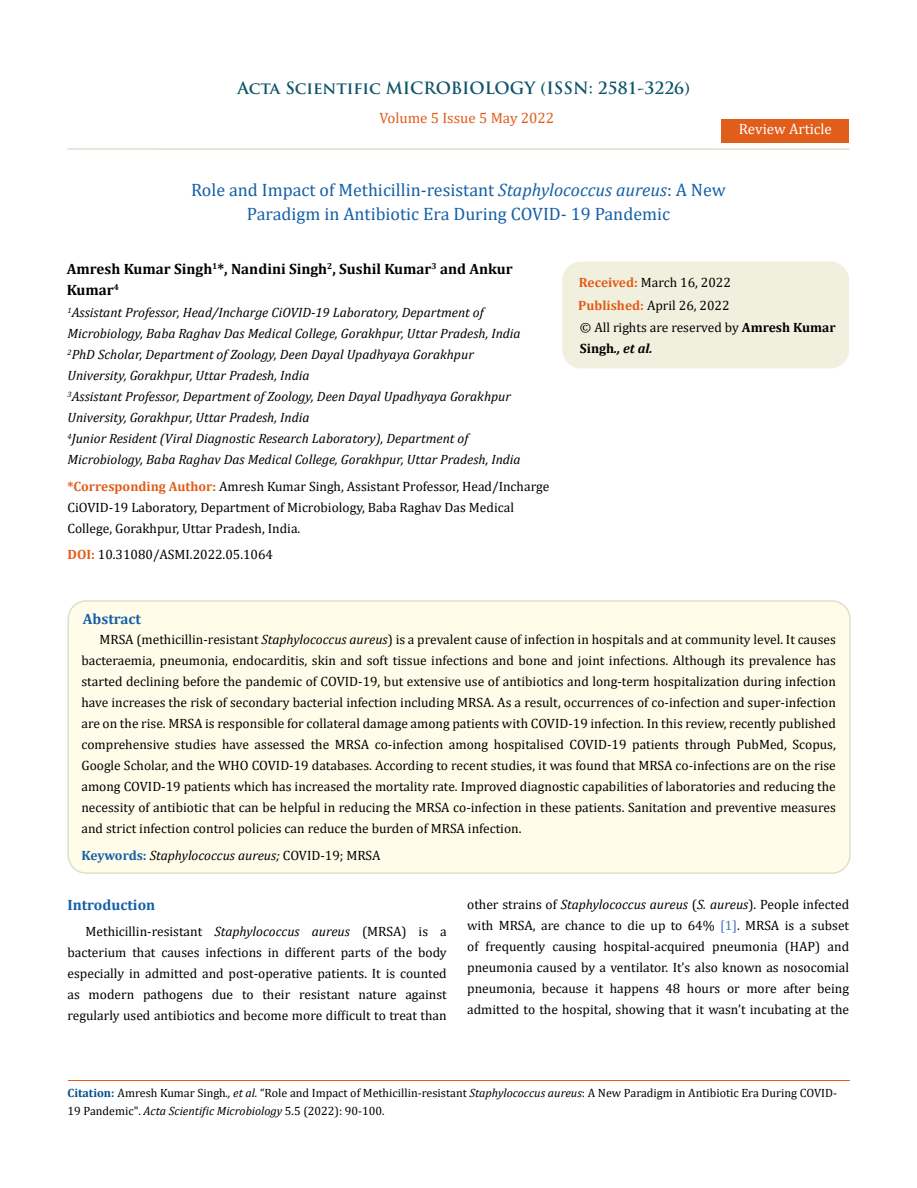
<style>
.page{position:relative;width:917px;height:1188px;background:#fff}
.page>*{position:absolute;margin:0;border:0;box-sizing:border-box;transform-origin:0 0}
.t1{font:18px/24px "Cambria";color:#1560a6;text-align:center}
.t2{font:700 16.5px "Trajan Pro";color:#0e546a}
.t3{font:700 15px/21px "Cambria";color:#000}
.t4{font:15px "Cambria";color:#e05d1a}
.t5{font:700 15px "Cambria";color:#1560a6}
.t6{font:15px "Cambria";color:#fff}
.t7{font:13.5px/21px "Cambria";color:#000}
.t8{font:italic 13.5px/21px "Cambria";color:#000}
.t9{font:12px/18px "Cambria";color:#000}
.s1{font-style:italic}
.s2{font-weight:700;color:#e05d1a}
.s3{font-weight:700}
.s4{font-weight:700;font-style:italic}
.s5{font-weight:700;font-style:normal;color:#1560a6}
.s6{font-style:normal}
.s7{color:#4472c4}
.s8{font-weight:700;color:#035089}
</style>
<div class="page">
<div style="left:721px;top:119px;width:128px;height:23px;background:#e05d1a"></div>
<div style="left:563px;top:262px;width:285px;height:106px;background:#f1f0de;border-radius:18px"></div>
<div style="left:562px;top:262px;width:287px;height:106px;border:2px solid #f1f0de;border-radius:18px"></div>
<div style="left:68px;top:601px;width:781px;height:272px;background:#fffde9;border-radius:18px"></div>
<div style="left:67px;top:600px;width:783px;height:274px;border:2px solid #e0dfcd;border-radius:18px"></div>
<hr style="left:68px;top:1081px;width:781px;height:1px;background:#e05d1a">
<hr style="left:67px;top:148px;width:782px;height:2px;background:#e0dfcd">
<p class="t2" style="left:237px;top:77px;width:454px">Acta Scientific MICROBIOLOGY (ISSN: 2581-3226)</p>
<p class="t4" style="left:379px;top:109px;width:176px">Volume 5 Issue 5 May 2022</p>
<p class="t6" style="left:739px;top:120px;width:94px">Review Article</p>
<h1 class="t1" style="left:191px;top:178px;width:536px">Role and Impact of Methicillin-resistant <span class="s1">Staphylococcus aureus</span>: A New<br>Paradigm in Antibiotic Era During COVID- 19 Pandemic</h1>
<p class="t3" style="left:67px;top:258px;width:447px">Amresh Kumar Singh<sup>1</sup>*, Nandini Singh<sup>2</sup>, Sushil Kumar<sup>3</sup> and Ankur<br>Kumar<sup>4</sup></p>
<p class="t8" style="left:67px;top:302px;width:455px"><sup>1</sup>Assistant Professor, Head/Incharge CiOVID-19 Laboratory, Department of Microbiology, Baba Raghav Das Medical College, Gorakhpur, Uttar Pradesh, India <sup>2</sup>PhD Scholar, Department of Zoology, Deen Dayal Upadhyaya Gorakhpur University, Gorakhpur, Uttar Pradesh, India<br><sup>3</sup>Assistant Professor, Department of Zoology, Deen Dayal Upadhyaya Gorakhpur University, Gorakhpur, Uttar Pradesh, India<br><sup>4</sup>Junior Resident (Viral Diagnostic Research Laboratory), Department of Microbiology, Baba Raghav Das Medical College, Gorakhpur, Uttar Pradesh, India</p>
<p class="t7" style="left:67px;top:475px;width:483px"><span class="s2">*Corresponding Author:</span> Amresh Kumar Singh, Assistant Professor, Head/Incharge<br>CiOVID-19 Laboratory, Department of Microbiology, Baba Raghav Das Medical<br>College, Gorakhpur, Uttar Pradesh, India.</p>
<p class="t7" style="left:578px;top:271px;width:154px;line-height:23px"><span class="s2">Received:</span> March 16, 2022<br><span class="s2">Published:</span> April 26, 2022</p>
<p class="t7" style="left:580px;top:316px;width:257px">© All rights are reserved by <span class="s3">Amresh Kumar<br>Singh</span><span class="s4">., et al.</span></p>
<p class="t7" style="left:67px;top:544px;width:207px"><span class="s2">DOI:</span> 10.31080/ASMI.2022.05.1064</p>
<p class="t5" style="left:83px;top:609px;width:60px">Abstract</p>
<p class="t7" style="left:81px;top:629px;width:756px;text-align:justify;text-indent:18px">MRSA (methicillin-resistant <span class="s1">Staphylococcus aureus</span>) is a prevalent cause of infection in hospitals and at community level. It causes bacteraemia, pneumonia, endocarditis, skin and soft tissue infections and bone and joint infections. Although its prevalence has started declining before the pandemic of COVID-19, but extensive use of antibiotics and long-term hospitalization during infection have increases the risk of secondary bacterial infection including MRSA. As a result, occurrences of co-infection and super-infection are on the rise. MRSA is responsible for collateral damage among patients with COVID-19 infection. In this review, recently published comprehensive studies have assessed the MRSA co-infection among hospitalised COVID-19 patients through PubMed, Scopus, Google Scholar, and the WHO COVID-19 databases. According to recent studies, it was found that MRSA co-infections are on the rise among COVID-19 patients which has increased the mortality rate. Improved diagnostic capabilities of laboratories and reducing the necessity of antibiotic that can be helpful in reducing the MRSA co-infection in these patients. Sanitation and preventive measures and strict infection control policies can reduce the burden of MRSA infection.</p>
<p class="t8" style="left:81px;top:844px;width:300px"><span class="s5">Keywords:</span> Staphylococcus aureus; <span class="s6">COVID-19; MRSA</span></p>
<p class="t5" style="left:67px;top:895px;width:89px">Introduction</p>
<p class="t7" style="left:67px;top:921px;width:381px;text-align:justify;text-indent:18px">Methicillin-resistant <span class="s1">Staphylococcus aureus</span> (MRSA) is a bacterium that causes infections in different parts of the body especially in admitted and post-operative patients. It is counted as modern pathogens due to their resistant nature against regularly used antibiotics and become more difficult to treat than</p>
<p class="t7" style="left:467px;top:894px;width:383px;text-align:justify">other strains of <span class="s1">Staphylococcus aureus</span> (<span class="s1">S. aureus</span>). People infected with MRSA, are chance to die up to 64% <span class="s7">[1]</span>. MRSA is a subset of frequently causing hospital-acquired pneumonia (HAP) and pneumonia caused by a ventilator. It’s also known as nosocomial pneumonia, because it happens 48 hours or more after being admitted to the hospital, showing that it wasn’t incubating at the</p>
<p class="t9" style="left:68px;top:1084px;width:771px"><span class="s8">Citation:</span> Amresh Kumar Singh<span class="s1">., et al.</span> “Role and Impact of Methicillin-resistant <span class="s1">Staphylococcus aureus</span>: A New Paradigm in Antibiotic Era During COVID-<br>19 Pandemic". <span class="s1">Acta Scientific Microbiology</span> 5.5 (2022): 90-100.</p>
</div>
